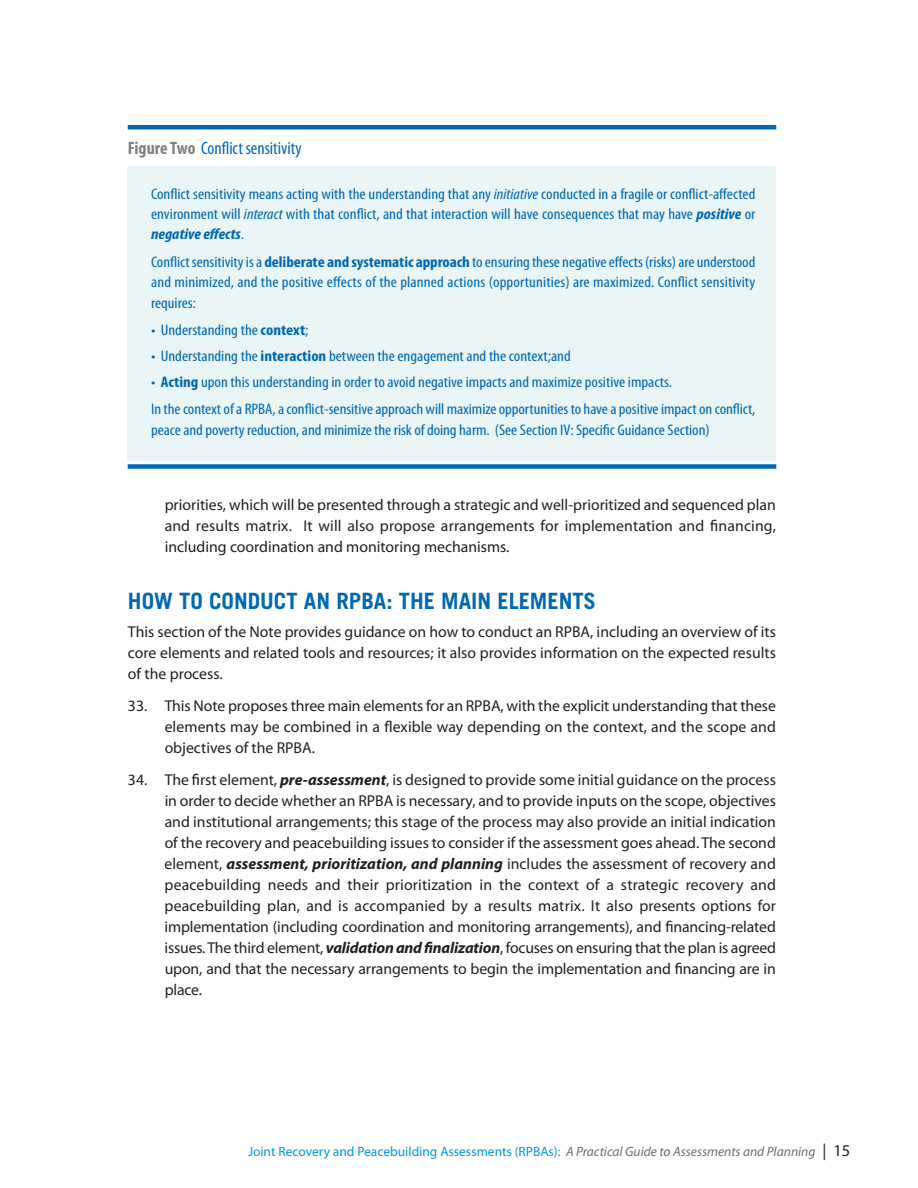
<style>
.page{position:relative;width:918px;height:1188px;background:#fff}
.page>*{position:absolute;margin:0;border:0;box-sizing:border-box;transform-origin:0 0}
.t1{font:700 22.5px "Trade Gothic";color:#0168b3}
.t2{font:condensed 18px "Myriad Pro";color:#0168b3}
.t3{font:15.75px/21px "Myriad Pro";color:#231f20;text-align:justify}
.t4{font:condensed 15.3px/20.2px "Myriad Pro";color:#0168b3;text-align:justify;scale:1.1 1}
.t5{font:13.5px "Myriad Pro";color:#0098d2}
.s1{font-weight:700;color:#807f7d}
.s2{font-style:italic}
.s3{font-weight:700;font-style:italic}
.s4{font-weight:700}
.s5{font-style:italic;color:#6c6d70}
.s6{font-size:16.5px;color:#231f20}
</style>
<div class="page">
<div style="left:128px;top:166px;width:648px;height:294px;background:#eaf6f6"></div>
<hr style="left:128px;top:125px;width:648px;height:4px;background:#0168b3">
<div style="left:128px;top:464px;width:648px;height:5px;background:#0168b3"></div>
<p class="t2" style="left:128px;top:142px;width:176px"><span class="s1">Figure Two</span> Conflict sensitivity</p>
<p class="t4" style="left:151px;top:185px;width:551px">Conflict sensitivity means acting with the understanding that any <span class="s2">initiative</span> conducted in a fragile or conflict-affected environment will <span class="s2">interact</span> with that conflict, and that interaction will have consequences that may have <span class="s3">positive</span> or <span class="s3">negativeeffects</span>.</p>
<p class="t4" style="left:151px;top:253px;width:551px">Conflictsensitivityisa <span class="s4">deliberate and systematic approach</span> toensuringthese negativeeffects(risks)areunderstood and minimized, and the positive effects of the planned actions (opportunities) are maximized. Conflict sensitivity requires:</p>
<p class="t4" style="left:151px;top:321px;width:145px">• Understanding the <span class="s4">context</span>;</p>
<p class="t4" style="left:151px;top:347px;width:383px">• Understanding the <span class="s4">interaction</span> between the engagement and the context;and</p>
<p class="t4" style="left:151px;top:369px;width:551px;line-height:27.8px">• <span class="s4">Acting</span> upon this understanding in order to avoid negative impacts and maximize positive impacts.<br>In thecontextofa RPBA,aconflict-sensitiveapproachwillmaximizeopportunitiesto haveapositiveimpacton conflict,</p>
<p class="t4" style="left:151px;top:421px;width:509px">peaceandpovertyreduction,andminimizetheriskofdoing harm. (SeeSection IV:Specific GuidanceSection)</p>
<p class="t3" style="left:165px;top:495px;width:613px">priorities, which will be presented through a strategic and well-prioritized and sequenced plan and results matrix. It will also propose arrangements for implementation and financing, including coordination and monitoring mechanisms.</p>
<h1 class="t1" style="left:128px;top:592px;width:470px">HOW TO CONDUCT AN RPBA: THE MAIN ELEMENTS</h1>
<p class="t3" style="left:128px;top:623px;width:650px">This section of the Note provides guidance on how to conduct an RPBA, including an overview of its core elements and related tools and resources; it also provides information on the expected results of the process.</p>
<p class="t3" style="left:165px;top:696px;width:613px;text-indent:-37px">33. This Note proposes three main elements for an RPBA, with the explicit understanding that these elements may be combined in a flexible way depending on the context, and the scope and objectives of the RPBA.</p>
<p class="t3" style="left:165px;top:770px;width:613px;text-indent:-37px">34. The first element, <span class="s3">pre-assessment</span>, is designed to provide some initial guidance on the process in order to decide whether an RPBA is necessary, and to provide inputs on the scope, objectives and institutional arrangements; this stage of the process may also provide an initial indication of the recovery and peacebuilding issues to consider if the assessment goes ahead. The second element, <span class="s3">assessment, prioritization, and planning</span> includes the assessment of recovery and peacebuilding needs and their prioritization in the context of a strategic recovery and peacebuilding plan, and is accompanied by a results matrix. It also presents options for implementation (including coordination and monitoring arrangements), and financing-related issues.The third element, <span class="s3">validationandfinalization</span>, focuses on ensuring that the plan is agreed upon, and that the necessary arrangements to begin the implementation and financing are in place.</p>
<p class="t5" style="left:248px;top:1147px;width:604px">Joint Recovery and Peacebuilding Assessments (RPBAs): <span class="s5">A Practical Guide to Assessments and Planning</span> <span class="s6">| 15</span></p>
</div>
